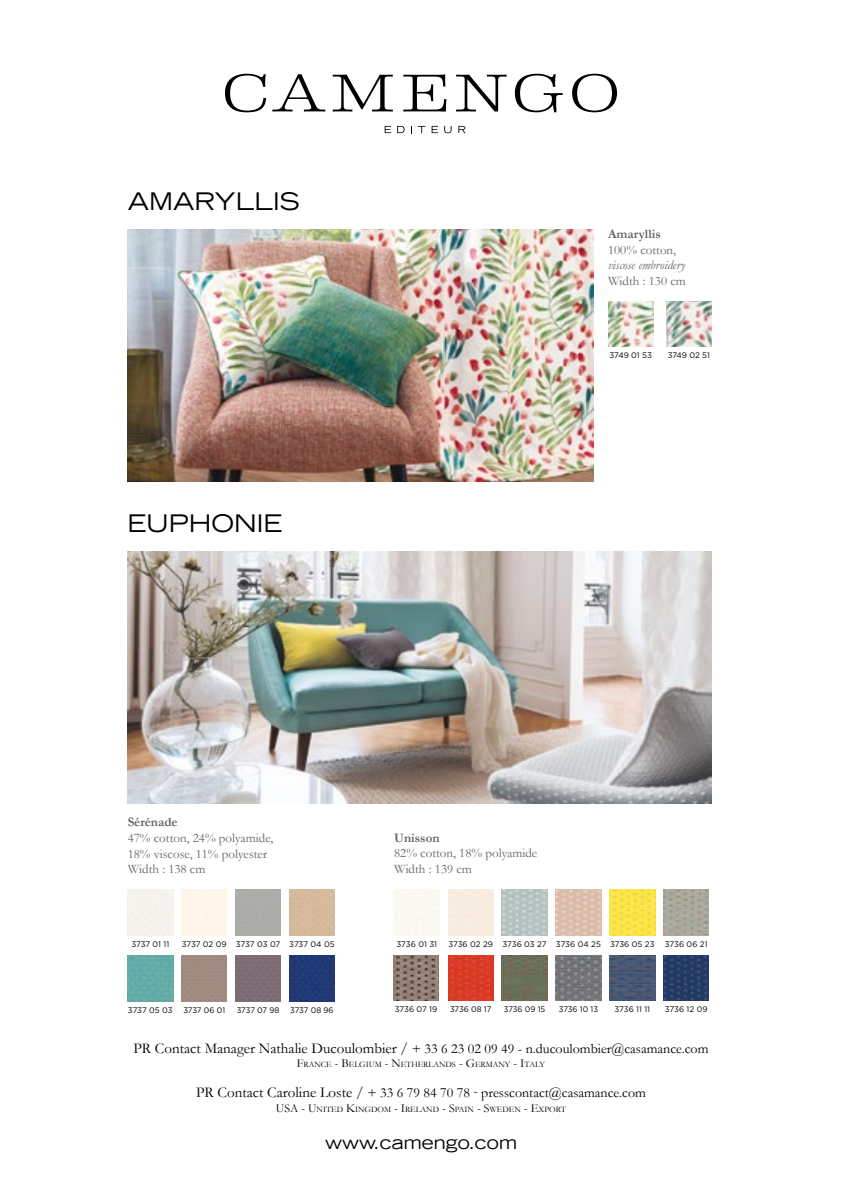
<style>
.page{position:relative;width:842px;height:1191px;background:#fff}
.page>*{position:absolute;margin:0;border:0;box-sizing:border-box;transform-origin:0 0}
.t1{font:expanded 24px "Trade Gothic LT";color:#000}
.t2{font:expanded 18px "Trade Gothic LT";color:#000}
.t3{font:14px "Garamond";color:#000}
.t4{font:13px/15.6px "Garamond";color:#646363}
.t5{font:700 13px "Garamond";color:#646363}
.t6{font:italic 13px "Garamond";color:#646363}
.t7{font:12px "Garamond";color:#000}
.t8{font:8.4px "Garamond";color:#000}
.t9{font:8px "Gotham";letter-spacing:-.015em;color:#000}
.s1{font-size:15px}
.s2{font-size:12px}
</style>
<div class="page">
<svg style="left:225px;top:74px;width:41px;height:38px"></svg>
<svg style="left:272px;top:74px;width:53px;height:37px"></svg>
<svg style="left:333px;top:75px;width:60px;height:36px"></svg>
<svg style="left:403px;top:74px;width:43px;height:38px"></svg>
<svg style="left:456px;top:75px;width:51px;height:36px"></svg>
<svg style="left:515px;top:74px;width:48px;height:38px"></svg>
<svg style="left:572px;top:74px;width:45px;height:38px"></svg>
<svg style="left:385px;top:126px;width:6px;height:7px"></svg>
<svg style="left:397px;top:126px;width:8px;height:7px"></svg>
<svg style="left:418px;top:126px;width:8px;height:7px"></svg>
<svg style="left:432px;top:126px;width:6px;height:7px"></svg>
<svg style="left:444px;top:126px;width:8px;height:7px"></svg>
<svg style="left:458px;top:126px;width:7px;height:7px"></svg>
<img style="left:128px;top:229px;width:466px;height:252px">
<img style="left:608px;top:301px;width:45px;height:46px">
<img style="left:666px;top:301px;width:45px;height:46px">
<img style="left:128px;top:551px;width:583px;height:252px">
<div style="left:235px;top:956px;width:46px;height:45px;background:#7f6c76"></div>
<div style="left:289px;top:956px;width:46px;height:45px;background:#203876"></div>
<div style="left:128px;top:956px;width:45px;height:45px;background:#64aca8"></div>
<img style="left:502px;top:955px;width:45px;height:46px">
<img style="left:556px;top:955px;width:45px;height:46px">
<img style="left:448px;top:955px;width:45px;height:46px">
<img style="left:556px;top:889px;width:45px;height:46px">
<img style="left:663px;top:889px;width:46px;height:46px">
<img style="left:610px;top:955px;width:45px;height:46px">
<img style="left:610px;top:889px;width:45px;height:46px">
<img style="left:393px;top:955px;width:46px;height:46px">
<img style="left:663px;top:955px;width:46px;height:46px">
<img style="left:502px;top:889px;width:45px;height:46px">
<h1 class="t1" style="left:128px;top:186px;width:173px">AMARYLLIS</h1>
<h1 class="t1" style="left:128px;top:508px;width:156px">EUPHONIE</h1>
<h3 class="t5" style="left:608px;top:226px;width:54px">Amaryllis</h3>
<h3 class="t4" style="left:608px;top:241px;width:69px">100% cotton,</h3>
<h3 class="t6" style="left:608px;top:257px;width:79px">viscose embroidery</h3>
<h3 class="t4" style="left:608px;top:273px;width:79px">Width : 130 cm</h3>
<p class="t9" style="left:610px;top:350px;width:44px">3749 01 53</p>
<p class="t9" style="left:668px;top:350px;width:44px">3749 02 51</p>
<h3 class="t5" style="left:128px;top:814px;width:51px">Sérénade</h3>
<h3 class="t4" style="left:128px;top:830px;width:147px">47% cotton, 24% polyamide,<br>18% viscose, 11% polyester<br>Width : 138 cm</h3>
<h3 class="t5" style="left:394px;top:829px;width:47px">Unisson</h3>
<h3 class="t4" style="left:394px;top:845px;width:145px">82% cotton, 18% polyamide<br>Width : 139 cm</h3>
<p class="t9" style="left:131px;top:938px;width:39px">3737 01 11</p>
<p class="t9" style="left:182px;top:938px;width:100px">3737 02 09 3737 03 07</p>
<p class="t9" style="left:289px;top:938px;width:47px">3737 04 05</p>
<p class="t9" style="left:448px;top:938px;width:100px">3736 02 29 3736 03 27</p>
<p class="t9" style="left:397px;top:938px;width:42px">3736 01 31</p>
<p class="t9" style="left:610px;top:938px;width:46px">3736 05 23</p>
<p class="t9" style="left:556px;top:938px;width:46px">3736 04 25</p>
<p class="t9" style="left:665px;top:938px;width:44px">3736 06 21</p>
<p class="t9" style="left:128px;top:1004px;width:46px">3737 05 03</p>
<p class="t9" style="left:183px;top:1004px;width:43px">3737 06 01</p>
<p class="t9" style="left:237px;top:1004px;width:44px">3737 07 98</p>
<p class="t9" style="left:290px;top:1004px;width:45px">3737 08 96</p>
<p class="t9" style="left:395px;top:1004px;width:44px">3736 07 19</p>
<p class="t9" style="left:450px;top:1004px;width:43px">3736 08 17</p>
<p class="t9" style="left:504px;top:1004px;width:43px">3736 09 15</p>
<p class="t9" style="left:559px;top:1004px;width:41px">3736 10 13</p>
<p class="t9" style="left:614px;top:1004px;width:37px">3736 11 11</p>
<p class="t9" style="left:665px;top:1004px;width:44px">3736 12 09</p>
<h3 class="t3" style="left:133px;top:1040px;width:577px"><span class="s1">PR Contact Manager Nathalie Ducoulombier /</span> + 33 6 23 02 09 49 - n.ducoulombier@casamance.com</h3>
<p class="t8" style="left:297px;top:1059px;width:250px"><span class="s2">F</span>RANCE <span class="s2">- B</span>ELGIUM <span class="s2">- N</span>ETHERLANDS <span class="s2">- G</span>ERMANY <span class="s2">- I</span>TALY</p>
<h3 class="t3" style="left:196px;top:1084px;width:451px"><span class="s1">PR Contact Caroline Loste /</span> + 33 6 79 84 70 78 - presscontact@casamance.com</h3>
<h3 class="t7" style="left:276px;top:1100px;width:9px">USA</h3>
<p class="t8" style="left:301px;top:1103px;width:266px"><span class="s2">- U</span>NITED <span class="s2">K</span>INGDOM <span class="s2">- I</span>RELAND <span class="s2">- S</span>PAIN <span class="s2">- S</span>WEDEN <span class="s2">- E</span>XPORT</p>
<h2 class="t2" style="left:325px;top:1130px;width:193px">www.camengo.com</h2>
</div>
